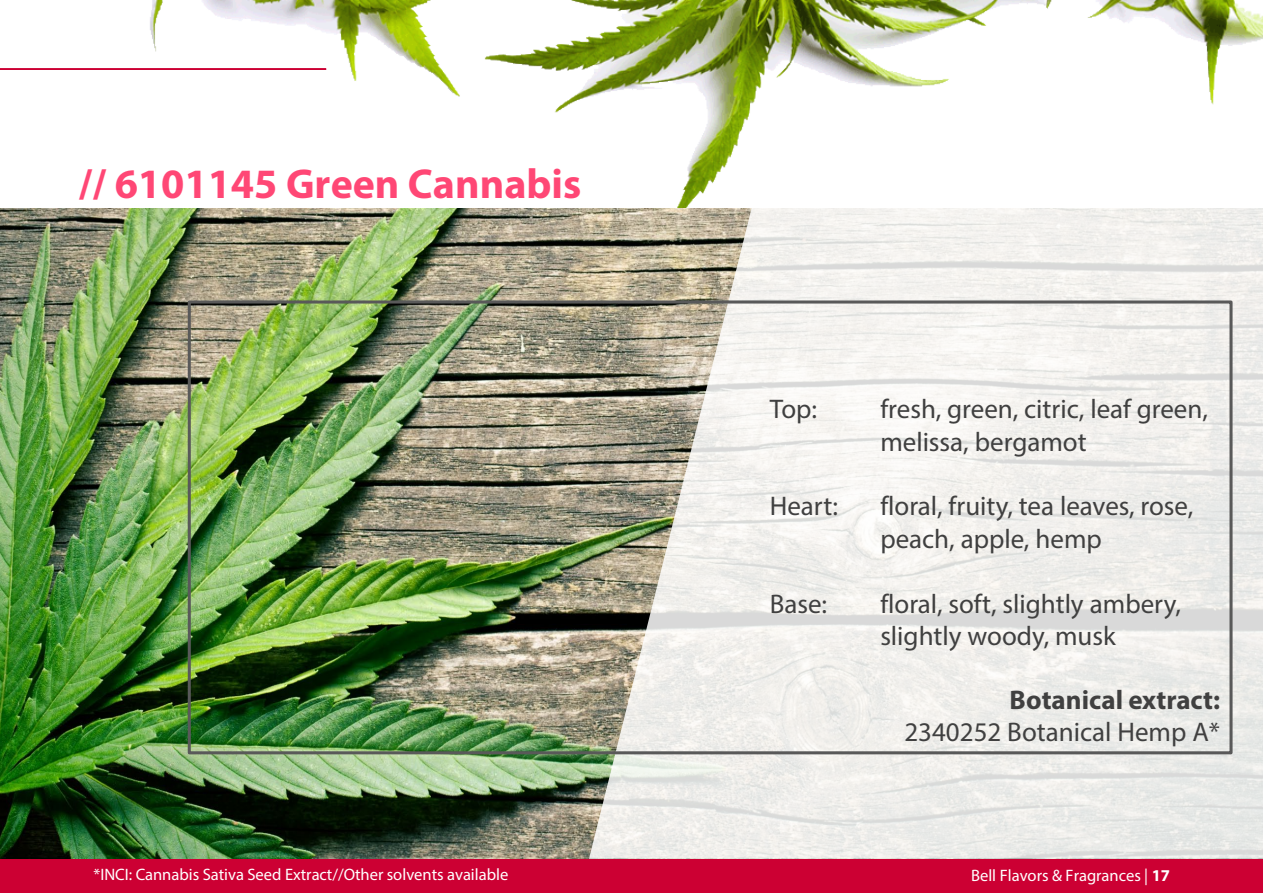
<style>
.page{position:relative;width:1263px;height:893px;background:#fff}
.page>*{position:absolute;margin:0;border:0;box-sizing:border-box;transform-origin:0 0}
.t1{font:700 42px "Myriad Pro";color:#ff4775}
.t2{font:27px/32.4px "Myriad Pro";color:#404040}
.t3{font:16.5px "Myriad Pro";color:#fff}
.s1{font-weight:700}
</style>
<div class="page">
<div style="left:0;top:858px;width:1263px;height:35px;background:#c03"></div>
<img style="left:150px;top:0;width:1113px;height:206px">
<img style="left:0;top:208px;width:589px;height:651px">
<svg style="left:589px;top:206px;width:674px;height:653px;fill:#efeeeb"></svg>
<div style="left:188px;top:300px;width:1044px;height:454px;border:3px solid #595959"></div>
<hr style="left:0;top:68px;width:326px;height:2px;background:#c03">
<h1 class="t1" style="left:79px;top:156px;width:504px">// 6101145 Green Cannabis</h1>
<p class="t2" style="left:770px;top:392px;width:49px">Top:</p>
<p class="t2" style="left:880px;top:392px;width:329px">fresh, green, citric, leaf green, melissa, bergamot</p>
<p class="t2" style="left:770px;top:490px;width:70px">Heart:</p>
<p class="t2" style="left:880px;top:490px;width:314px">floral, fruity, tea leaves, rose, peach, apple, hemp</p>
<p class="t2" style="left:770px;top:587px;width:59px">Base:</p>
<p class="t2" style="left:880px;top:587px;width:302px">floral, soft, slightly ambery, slightly woody, musk</p>
<p class="t2" style="left:904px;top:683px;width:317px;text-align:right"><span class="s1">Botanical extract:<br></span>2340252 Botanical Hemp A*</p>
<p class="t3" style="left:94px;top:864px;width:416px">*INCI: Cannabis Sativa Seed Extract//Other solvents available</p>
<p class="t3" style="left:971px;top:865px;width:201px">Bell Flavors &amp; Fragrances | <span class="s1">17</span></p>
</div>
